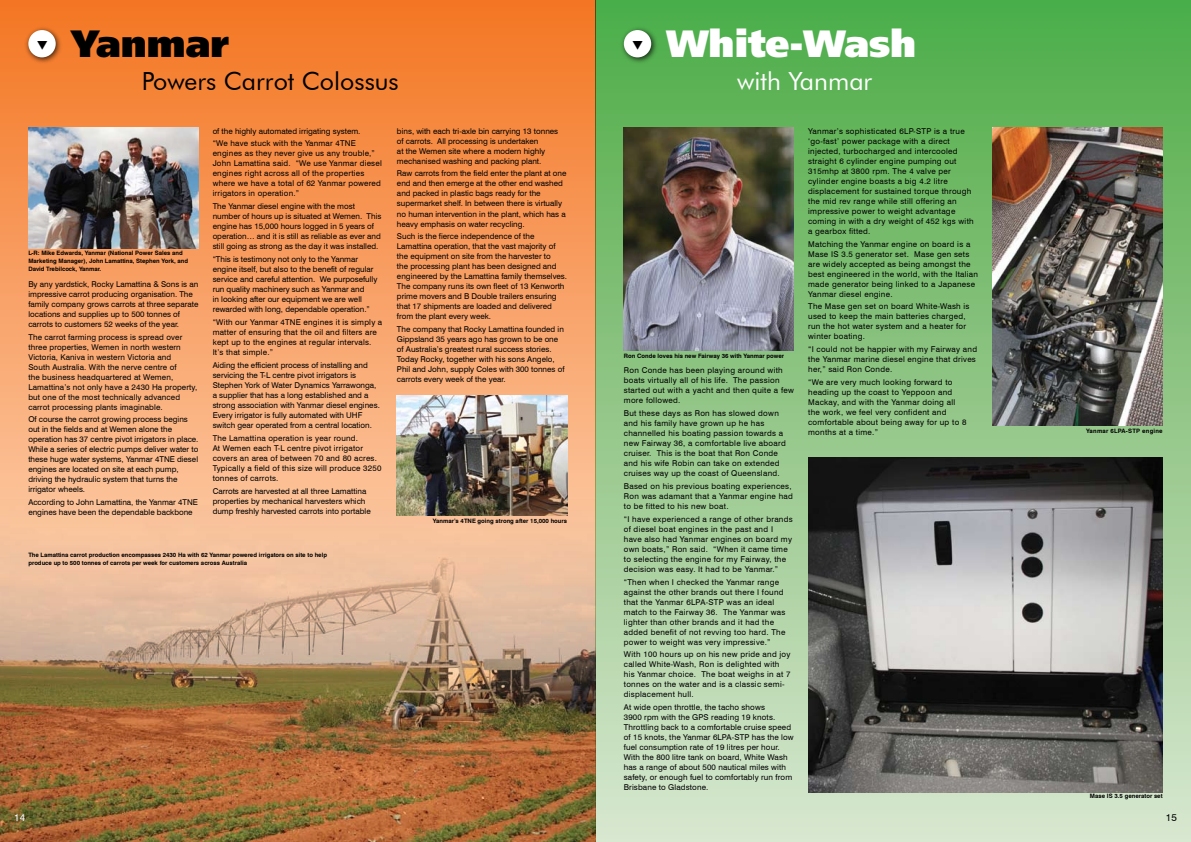
<style>
.page{position:relative;width:1191px;height:842px;background:#fff}
.page>*{position:absolute;margin:0;border:0;box-sizing:border-box;transform-origin:0 0}
.t1{font:900 38px "Frutiger";color:#fff}
.t2{font:900 38px "Frutiger";color:#000}
.t3{font:25px "Futura BT";color:#000}
.t4{font:25px "Futura BT";color:#fff}
.t5{font:10px "Swiss 721 BT";color:#fff}
.t6{font:10px "Swiss 721 BT";color:#000}
.t7{font:8px/10px "Swiss 721 BT";letter-spacing:.015em;color:#000}
.t8{font:8px/10px "Swiss 721 BT";letter-spacing:.035em;color:#000}
.t9{font:700 6px/8px "Swiss 721 BT";color:#000}
.t10{font:700 6px "Swiss 721 BT";letter-spacing:.035em;color:#000}
</style>
<div class="page">
<svg style="left:0;top:0;width:595px;height:842px;background:#dd945f"></svg>
<div style="left:595px;top:0;width:596px;height:842px;background:linear-gradient(to bottom,#4eab46,#d9e5ce)"></div>
<img style="left:992px;top:128px;width:170px;height:297px">
<img style="left:624px;top:128px;width:170px;height:222px">
<img style="left:808px;top:458px;width:354px;height:334px">
<img style="left:397px;top:395px;width:170px;height:121px">
<img style="left:28px;top:128px;width:170px;height:120px">
<div style="left:24px;top:25px;width:40px;height:40px;background:#000;opacity:.75"></div>
<div style="left:28px;top:30px;width:28px;height:27px;background:#fff;border-radius:50%"></div>
<div style="left:619px;top:25px;width:40px;height:40px;background:#000;opacity:.75"></div>
<div style="left:624px;top:30px;width:27px;height:27px;background:#fff;border-radius:50%"></div>
<h1 class="t2" style="left:71px;top:21px;width:160px">Yanmar</h1>
<h2 class="t3" style="left:142px;top:66px;width:258px">Powers Carrot Colossus</h2>
<p class="t9" style="left:28px;top:249px;width:161px">L-R: Mike Edwards, Yanmar (National Power Sales and<br>Marketing Manager), John Lamattina, Stephen York, and<br>David Trebilcock, Yanmar.</p>
<p class="t7" style="left:28px;top:279px;width:171px">By any yardstick, Rocky Lamattina &amp; Sons is an impressive carrot producing organisation. The family company grows carrots at three separate locations and supplies up to 500 tonnes of carrots to customers 52 weeks of the year.</p>
<p class="t7" style="left:28px;top:332px;width:171px">The carrot farming process is spread over three properties, Wemen in north western Victoria, Kaniva in western Victoria and<br>South Australia. With the nerve centre of<br>the business headquartered at Wemen, Lamattina’s not only have a 2430 Ha property, but one of the most technically advanced carrot processing plants imaginable.</p>
<p class="t7" style="left:28px;top:414px;width:172px">Of course the carrot growing process begins out in the fields and at Wemen alone the operation has 37 centre pivot irrigators in place.<br>While a series of electric pumps deliver water to these huge water systems, Yanmar 4TNE diesel engines are located on site at each pump, driving the hydraulic system that turns the irrigator wheels.</p>
<p class="t7" style="left:28px;top:497px;width:171px">According to John Lamattina, the Yanmar 4TNE engines have been the dependable backbone</p>
<p class="t7" style="left:213px;top:124px;width:149px;line-height:12.8px">of the highly automated irrigating system. “We have stuck with the Yanmar 4TNE</p>
<p class="t7" style="left:213px;top:149px;width:171px">engines as they never give us any trouble,” John Lamattina said. “We use Yanmar diesel engines right across all of the properties where we have a total of 62 Yanmar powered irrigators in operation.”</p>
<p class="t7" style="left:213px;top:201px;width:170px">The Yanmar diesel engine with the most number of hours up is situated at Wemen. This engine has 15,000 hours logged in 5 years of operation… and it is still as reliable as ever and still going as strong as the day it was installed.</p>
<p class="t7" style="left:213px;top:254px;width:166px">“This is testimony not only to the Yanmar engine itself, but also to the benefit of regular service and careful attention. We purposefully run quality machinery such as Yanmar and<br>in looking after our equipment we are well rewarded with long, dependable operation.”</p>
<p class="t7" style="left:213px;top:317px;width:171px">“With our Yanmar 4TNE engines it is simply a matter of ensuring that the oil and filters are kept up to the engines at regular intervals.<br>It’s that simple.”</p>
<p class="t7" style="left:213px;top:360px;width:169px">Aiding the efficient process of installing and servicing the T-L centre pivot irrigators is Stephen York of Water Dynamics Yarrawonga, a supplier that has a long established and a strong association with Yanmar diesel engines.<br>Every irrigator is fully automated with UHF switch gear operated from a central location.</p>
<p class="t7" style="left:213px;top:433px;width:170px">The Lamattina operation is year round.<br>At Wemen each T-L centre pivot irrigator covers an area of between 70 and 80 acres.<br>Typically a field of this size will produce 3250 tonnes of carrots.</p>
<p class="t7" style="left:213px;top:486px;width:160px">Carrots are harvested at all three Lamattina properties by mechanical harvesters which dump freshly harvested carrots into portable</p>
<p class="t9" style="left:28px;top:551px;width:300px">The Lamattina carrot production encompasses 2430 Ha with 62 Yanmar powered irrigators on site to help produce up to 500 tonnes of carrots per week for customers across Australia</p>
<p class="t7" style="left:397px;top:126px;width:163px">bins, with each tri-axle bin carrying 13 tonnes of carrots. All processing is undertaken<br>at the Wemen site where a modern highly mechanised washing and packing plant.</p>
<p class="t7" style="left:397px;top:169px;width:171px">Raw carrots from the field enter the plant at one end and then emerge at the other end washed and packed in plastic bags ready for the supermarket shelf. In between there is virtually no human intervention in the plant, which has a heavy emphasis on water recycling.</p>
<p class="t7" style="left:397px;top:231px;width:172px">Such is the fierce independence of the Lamattina operation, that the vast majority of the equipment on site from the harvester to<br>the processing plant has been designed and engineered by the Lamattina family themselves.<br>The company runs its own fleet of 13 Kenworth prime movers and B Double trailers ensuring that 17 shipments are loaded and delivered from the plant every week.</p>
<p class="t7" style="left:397px;top:324px;width:169px">The company that Rocky Lamattina founded in Gippsland 35 years ago has grown to be one of Australia’s greatest rural success stories.<br>Today Rocky, together with his sons Angelo, Phil and John, supply Coles with 300 tonnes of carrots every week of the year.</p>
<p class="t9" style="left:433px;top:517px;width:136px">Yanmar’s 4TNE going strong after 15,000 hours</p>
<h1 class="t1" style="left:666px;top:21px;width:251px">White-Wash</h1>
<h2 class="t4" style="left:737px;top:66px;width:137px">with Yanmar</h2>
<p class="t9" style="left:624px;top:351px;width:162px">Ron Conde loves his new Fairway 36 with Yanmar power</p>
<p class="t8" style="left:624px;top:365px;width:171px">Ron Conde has been playing around with boats virtually all of his life. The passion started out with a yacht and then quite a few more followed.</p>
<p class="t8" style="left:624px;top:408px;width:163px">But these days as Ron has slowed down and his family have grown up he has channelled his boating passion towards a new Fairway 36, a comfortable live aboard cruiser. This is the boat that Ron Conde and his wife Robin can take on extended cruises way up the coast of Queensland.</p>
<p class="t8" style="left:624px;top:481px;width:170px">Based on his previous boating experiences,<br>Ron was adamant that a Yanmar engine had to be fitted to his new boat.</p>
<p class="t8" style="left:624px;top:514px;width:170px">“I have experienced a range of other brands of diesel boat engines in the past and I have also had Yanmar engines on board my own boats,” Ron said. “When it came time to selecting the engine for my Fairway, the decision was easy. It had to be Yanmar.”</p>
<p class="t8" style="left:624px;top:577px;width:163px">“Then when I checked the Yanmar range against the other brands out there I found that the Yanmar 6LPA-STP was an ideal match to the Fairway 36. The Yanmar was lighter than other brands and it had the added benefit of not revving too hard. The power to weight was very impressive.”</p>
<p class="t8" style="left:624px;top:649px;width:168px">With 100 hours up on his new pride and joy called White-Wash, Ron is delighted with his Yanmar choice. The boat weighs in at 7 tonnes on the water and is a classic semi&shy;displacement hull.</p>
<p class="t7" style="left:624px;top:702px;width:171px">At wide open throttle, the tacho shows<br>3900 rpm with the GPS reading 19 knots.<br>Throttling back to a comfortable cruise speed of 15 knots, the Yanmar 6LPA-STP has the low fuel consumption rate of 19 litres per hour.<br>With the 800 litre tank on board, White Wash has a range of about 500 nautical miles with safety, or enough fuel to comfortably run from Brisbane to Gladstone.</p>
<p class="t8" style="left:808px;top:126px;width:167px">Yanmar’s sophisticated 6LP-STP is a true ‘go-fast’ power package with a direct injected, turbocharged and intercooled straight 6 cylinder engine pumping out 315mhp at 3800 rpm. The 4 valve per cylinder engine boasts a big 4.2 litre displacement for sustained torque through the mid rev range while still offering an impressive power to weight advantage coming in with a dry weight of 452 kgs with a gearbox fitted.</p>
<p class="t8" style="left:808px;top:239px;width:171px">Matching the Yanmar engine on board is a Mase IS 3.5 generator set. Mase gen sets are widely accepted as being amongst the best engineered in the world, with the Italian made generator being linked to a Japanese Yanmar diesel engine.</p>
<p class="t8" style="left:808px;top:301px;width:163px">The Mase gen set on board White-Wash is used to keep the main batteries charged, run the hot water system and a heater for winter boating.</p>
<p class="t8" style="left:808px;top:344px;width:170px">“I could not be happier with my Fairway and the Yanmar marine diesel engine that drives her,” said Ron Conde.</p>
<p class="t8" style="left:808px;top:377px;width:160px">“We are very much looking forward to heading up the coast to Yeppoon and Mackay, and with the Yanmar doing all the work, we feel very confident and comfortable about being away for up to 8 months at a time.”</p>
<p class="t10" style="left:1086px;top:427px;width:78px">Yanmar 6LPA-STP engine</p>
<p class="t9" style="left:1090px;top:792px;width:74px">Mase IS 3.5 generator set</p>
<p class="t5" style="left:14px;top:812px;width:12px">14</p>
<p class="t6" style="left:1165px;top:812px;width:12px">15</p>
</div>
